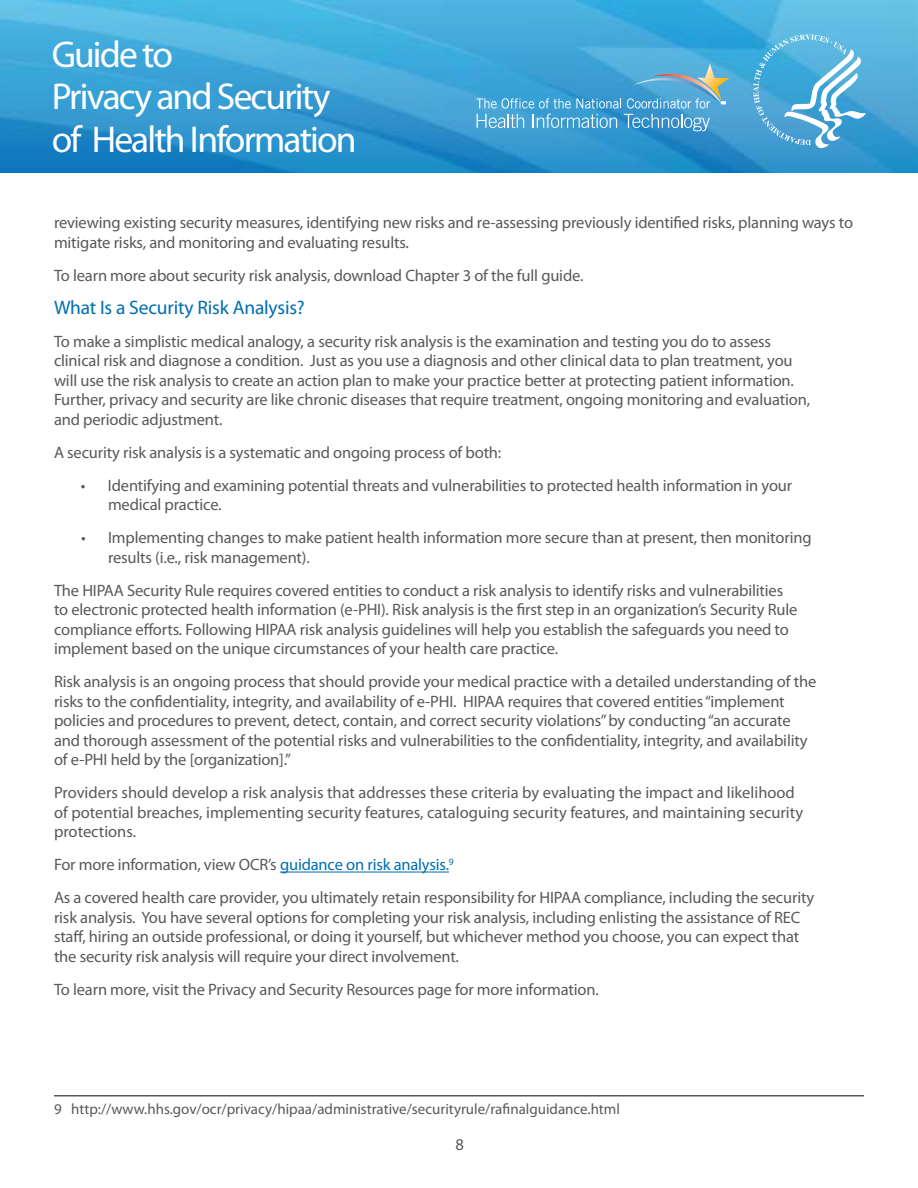
<style>
.page{position:relative;width:918px;height:1188px;background:#fff}
.page>*{position:absolute;margin:0;border:0;box-sizing:border-box;transform-origin:0 0}
.t1{font:37.5px/42.5px "Myriad Pro";letter-spacing:-.05em;color:#fff}
.t2{font:19.5px "Myriad Pro";letter-spacing:-.01em;color:#006eb2}
.t3{font:16.5px/19.5px "Myriad Pro";letter-spacing:-.01em;color:#58595b}
.t4{font:15px "Myriad Pro";color:#58595b}
.s1{color:#006eb2}
</style>
<div class="page">
<img style="left:0;top:0;width:918px;height:173px">
<svg style="left:476px;top:64px;width:253px;height:67px;background:#54a7d3"></svg>
<svg style="left:753px;top:34px;width:113px;height:114px;background:#64b5dd"></svg>
<hr style="left:280px;top:872px;width:169px;height:1px;background:#006eb2">
<hr style="left:54px;top:1095px;width:810px;height:1px;background:#58595b">
<h1 class="t1" style="left:52px;top:33px;width:306px">Guide to<br>Privacy and Security of Health Information</h1>
<p class="t3" style="left:54px;top:213px;width:801px">reviewing existing security measures, identifying new risks and re-assessing previously identified risks, planning ways to mitigate risks, and monitoring and evaluating results.</p>
<p class="t3" style="left:54px;top:265px;width:531px">To learn more about security risk analysis, download Chapter 3 of the full guide.</p>
<p class="t2" style="left:54px;top:295px;width:252px">What Is a Security Risk Analysis?</p>
<p class="t3" style="left:54px;top:331px;width:758px">To make a simplistic medical analogy, a security risk analysis is the examination and testing you do to assess clinical risk and diagnose a condition. Just as you use a diagnosis and other clinical data to plan treatment, you will use the risk analysis to create an action plan to make your practice better at protecting patient information.<br>Further, privacy and security are like chronic diseases that require treatment, ongoing monitoring and evaluation, and periodic adjustment.</p>
<p class="t3" style="left:54px;top:442px;width:449px">A security risk analysis is a systematic and ongoing process of both:</p>
<p class="t3" style="left:108px;top:475px;width:686px;text-indent:-27px">• Identifying and examining potential threats and vulnerabilities to protected health information in your medical practice.</p>
<p class="t3" style="left:108px;top:528px;width:705px;text-indent:-27px">• Implementing changes to make patient health information more secure than at present, then monitoring results (i.e., risk management).</p>
<p class="t3" style="left:54px;top:580px;width:745px">The HIPAA Security Rule requires covered entities to conduct a risk analysis to identify risks and vulnerabilities to electronic protected health information (e-PHI). Risk analysis is the first step in an organization’s Security Rule compliance efforts. Following HIPAA risk analysis guidelines will help you establish the safeguards you need to implement based on the unique circumstances of your health care practice.</p>
<p class="t3" style="left:54px;top:672px;width:764px">Risk analysis is an ongoing process that should provide your medical practice with a detailed understanding of the risks to the confidentiality, integrity, and availability of e-PHI. HIPAA requires that covered entities “implement policies and procedures to prevent, detect, contain, and correct security violations” by conducting “an accurate and thorough assessment of the potential risks and vulnerabilities to the confidentiality, integrity, and availability of e-PHI held by the [organization].”</p>
<p class="t3" style="left:54px;top:783px;width:751px">Providers should develop a risk analysis that addresses these criteria by evaluating the impact and likelihood of potential breaches, implementing security features, cataloguing security features, and maintaining security protections.</p>
<p class="t3" style="left:54px;top:848px;width:762px;line-height:33px">For more information, view OCR’s <span class="s1">guidance on risk analysis.</span><sup>9<br></sup>As a covered health care provider, you ultimately retain responsibility for HIPAA compliance, including the security</p>
<p class="t3" style="left:54px;top:907px;width:748px;text-align:justify">risk analysis. You have several options for completing your risk analysis, including enlisting the assistance of REC staff, hiring an outside professional, or doing it yourself, but whichever method you choose, you can expect that the security risk analysis will require your direct involvement.</p>
<p class="t3" style="left:54px;top:979px;width:546px">To learn more, visit the Privacy and Security Resources page for more information.</p>
<p class="t4" style="left:54px;top:1099px;width:567px">9 http://www.hhs.gov/ocr/privacy/hipaa/administrative/securityrule/rafinalguidance.html</p>
<p class="t3" style="left:455px;top:1135px;width:10px">8</p>
</div>
